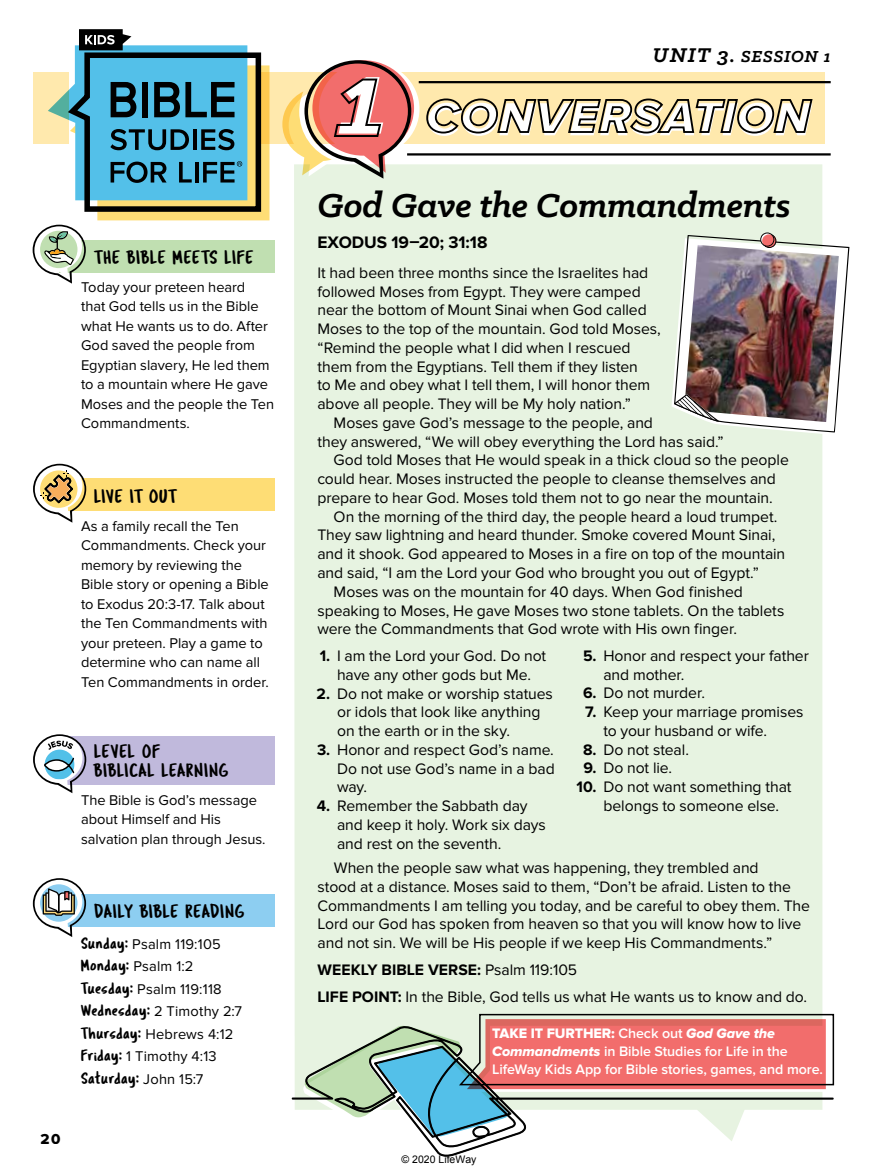
<style>
.page{position:relative;width:878px;height:1175px;background:#fff}
.page>*{position:absolute;margin:0;border:0;box-sizing:border-box;transform-origin:0 0}
.t1{font:italic 700 37.5px "Klinic Slab";letter-spacing:-.005em;color:#000}
.t2{font:19.5px/18.8px "Tragic Marker";letter-spacing:.03em;color:#000}
.t3{font:19.5px "Tragic Marker";letter-spacing:.01em;color:#000}
.t4{font:italic 700 18px "Klinic Slab";letter-spacing:.05em;color:#000}
.t5{font:700 17.25px "Proxima Nova";color:#000}
.t6{font:16.5px "Tragic Marker";letter-spacing:.005em;color:#000}
.t7{font:15.75px/18.8px "Proxima Nova";letter-spacing:-.005em;color:#000}
.t8{font:15px "Proxima Nova Extrabld";color:#000}
.t9{font:14.7px/19.5px "Proxima Nova";color:#000}
.t10{font:600 14.25px/18px "Proxima Nova";letter-spacing:-.005em;color:#fff}
.t11{font:14.25px "Proxima Nova Extrabld";letter-spacing:-.005em;color:#fff}
.t12{font:10.5px "Arial";color:#000}
.s1{font-size:22.5px}
.s2{font-family:"Tragic Marker";font-size:16.5px}
.s3{font-family:"Proxima Nova";font-size:14.7px}
.s4{font-weight:700}
.s5{font-family:"Proxima Nova";font-weight:600}
.s6{font-family:"Proxima Nova Extrabld It"}
.s7{font-family:"Proxima Nova Extrabld It";font-weight:400}
</style>
<div class="page">
<div style="left:294px;top:164px;width:528px;height:861px;background:#e7f3e1"></div>
<div style="left:59px;top:240px;width:215px;height:33px;background:#c0dfb1"></div>
<div style="left:59px;top:894px;width:215px;height:33px;background:#8dcef1"></div>
<div style="left:59px;top:736px;width:215px;height:49px;background:#c0b9dc"></div>
<div style="left:59px;top:478px;width:215px;height:33px;background:#fedd75"></div>
<div style="left:258px;top:73px;width:566px;height:71px;background:#ffe9ad"></div>
<svg style="left:282px;top:60px;width:132px;height:119px"></svg>
<hr style="left:419px;top:81px;width:411px;height:2px;background:#000">
<hr style="left:407px;top:153px;width:423px;height:2px;background:#000">
<svg style="left:303px;top:1013px;width:531px;height:87px;background:#cdb0a3"></svg>
<svg style="left:292px;top:1025px;width:541px;height:132px"></svg>
<svg style="left:426px;top:98px;width:387px;height:38px"></svg>
<svg style="left:33px;top:734px;width:53px;height:59px"></svg>
<svg style="left:32px;top:29px;width:237px;height:254px"></svg>
<svg style="left:33px;top:878px;width:53px;height:59px"></svg>
<svg style="left:33px;top:463px;width:53px;height:59px"></svg>
<svg style="left:671px;top:232px;width:178px;height:202px"></svg>
<svg style="left:762px;top:234px;width:14px;height:14px"></svg>
<img style="left:685px;top:245px;width:153px;height:177px">
<p class="t4" style="left:653px;top:45px;width:179px"><span class="s1">UNIT 3.</span> SESSION 1</p>
<p class="t2" style="left:95px;top:247px;width:161px">THE BIBLE MEETS LIFE</p>
<p class="t9" style="left:81px;top:277px;width:195px">Today your preteen heard<br>that God tells us in the Bible what He wants us to do. After<br>God saved the people from<br>Egyptian slavery, He led them to a mountain where He gave<br>Moses and the people the Ten<br>Commandments.</p>
<p class="t3" style="left:95px;top:484px;width:84px">LIVE IT OUT</p>
<p class="t9" style="left:81px;top:516px;width:189px">As a family recall the Ten<br>Commandments. Check your memory by reviewing the<br>Bible story or opening a Bible to Exodus 20:3-17. Talk about the Ten Commandments with your preteen. Play a game to determine who can name all<br>Ten Commandments in order.</p>
<p class="t2" style="left:95px;top:742px;width:136px">LEVEL OF<br>BIBLICAL LEARNING</p>
<p class="t9" style="left:81px;top:790px;width:186px">The Bible is God’s message about Himself and His salvation plan through Jesus.</p>
<p class="t8" style="left:40px;top:1130px;width:22px">20</p>
<p class="t2" style="left:95px;top:901px;width:152px">DAILY BIBLE READING</p>
<p class="t9" style="left:81px;top:932px;width:162px;line-height:22.5px"><span class="s2">Sunday:</span> Psalm 119:105<br><span class="s2">Monday:</span> Psalm 1:2<br><span class="s2">Tuesday:</span> Psalm 119:118<br><span class="s2">Wednesday:</span> 2 Timothy 2:7<br><span class="s2">Thursday:</span> Hebrews 4:12<br><span class="s2">Friday:</span> 1 Timothy 4:13</p>
<p class="t6" style="left:81px;top:1067px;width:124px">Saturday: <span class="s3">John 15:7</span></p>
<h1 class="t1" style="left:317px;top:181px;width:474px">God Gave the Commandments</h1>
<p class="t5" style="left:317px;top:233px;width:172px">EXODUS 19–20; 31:18</p>
<p class="t7" style="left:317px;top:263px;width:345px">It had been three months since the Israelites had followed Moses from Egypt. They were camped near the bottom of Mount Sinai when God called Moses to the top of the mountain. God told Moses, “Remind the people what I did when I rescued them from the Egyptians. Tell them if they listen<br>to Me and obey what I tell them, I will honor them above all people. They will be My holy nation.”</p>
<p class="t7" style="left:333px;top:413px;width:321px">Moses gave God’s message to the people, and</p>
<p class="t7" style="left:317px;top:432px;width:408px">they answered, “We will obey everything the Lord has said.”</p>
<p class="t7" style="left:333px;top:451px;width:457px">God told Moses that He would speak in a thick cloud so the people</p>
<p class="t7" style="left:317px;top:470px;width:460px">could hear. Moses instructed the people to cleanse themselves and</p>
<p class="t7" style="left:317px;top:488px;width:457px">prepare to hear God. Moses told them not to go near the mountain.</p>
<p class="t7" style="left:333px;top:507px;width:445px">On the morning of the third day, the people heard a loud trumpet.</p>
<p class="t7" style="left:317px;top:526px;width:459px">They saw lightning and heard thunder. Smoke covered Mount Sinai,</p>
<p class="t7" style="left:317px;top:545px;width:469px">and it shook. God appeared to Moses in a fire on top of the mountain</p>
<p class="t7" style="left:317px;top:563px;width:443px">and said, “I am the Lord your God who brought you out of Egypt.”</p>
<p class="t7" style="left:333px;top:582px;width:411px">Moses was on the mountain for 40 days. When God finished</p>
<p class="t7" style="left:317px;top:601px;width:468px">speaking to Moses, He gave Moses two stone tablets. On the tablets</p>
<p class="t7" style="left:317px;top:620px;width:421px">were the Commandments that God wrote with His own finger.</p>
<p class="t7" style="left:320px;top:646px;width:228px;text-align:center"><span class="s4">1.</span> I am the Lord your God. Do not have any other gods but Me.</p>
<p class="t7" style="left:337px;top:684px;width:217px;text-indent:-20px"><span class="s4">2.</span> Do not make or worship statues or idols that look like anything on the earth or in the sky.</p>
<p class="t7" style="left:337px;top:740px;width:219px;text-align:justify;text-indent:-20px"><span class="s4">3.</span> Honor and respect God’s name.<br>Do not use God’s name in a bad way.</p>
<p class="t7" style="left:337px;top:796px;width:210px;text-indent:-20px"><span class="s4">4.</span> Remember the Sabbath day and keep it holy. Work six days and rest on the seventh.</p>
<p class="t7" style="left:603px;top:646px;width:207px;text-indent:-20px"><span class="s4">5.</span> Honor and respect your father and mother.</p>
<p class="t7" style="left:583px;top:684px;width:123px"><span class="s4">6.</span> Do not murder.</p>
<p class="t7" style="left:603px;top:703px;width:201px;text-indent:-18px"><span class="s4">7.</span> Keep your marriage promises to your husband or wife.</p>
<p class="t7" style="left:583px;top:740px;width:107px"><span class="s4">8.</span> Do not steal.</p>
<p class="t7" style="left:583px;top:759px;width:90px"><span class="s4">9.</span> Do not lie.</p>
<p class="t7" style="left:603px;top:778px;width:190px;text-indent:-27px"><span class="s4">10.</span> Do not want something that belongs to someone else.</p>
<p class="t7" style="left:317px;top:858px;width:494px;text-indent:16px">When the people saw what was happening, they trembled and<br>stood at a distance. Moses said to them, “Don’t be afraid. Listen to the Commandments I am telling you today, and be careful to obey them. The Lord our God has spoken from heaven so that you will know how to live and not sin. We will be His people if we keep His Commandments.”</p>
<p class="t7" style="left:317px;top:956px;width:491px;line-height:26.8px"><span class="s4">WEEKLY BIBLE VERSE:</span> Psalm 119:105<br><span class="s4">LIFE POINT:</span> In the Bible, God tells us what He wants us to know and do.</p>
<p class="t11" style="left:492px;top:1025px;width:284px">TAKE IT FURTHER: <span class="s5">Check out</span> <span class="s6">God Gave the</span></p>
<p class="t10" style="left:492px;top:1043px;width:332px"><span class="s7">Commandments</span> in Bible Studies for Life in the<br>LifeWay Kids App for Bible stories, games, and more.</p>
<p class="t12" style="left:401px;top:1152px;width:76px">© 2020 LifeWay</p>
</div>
